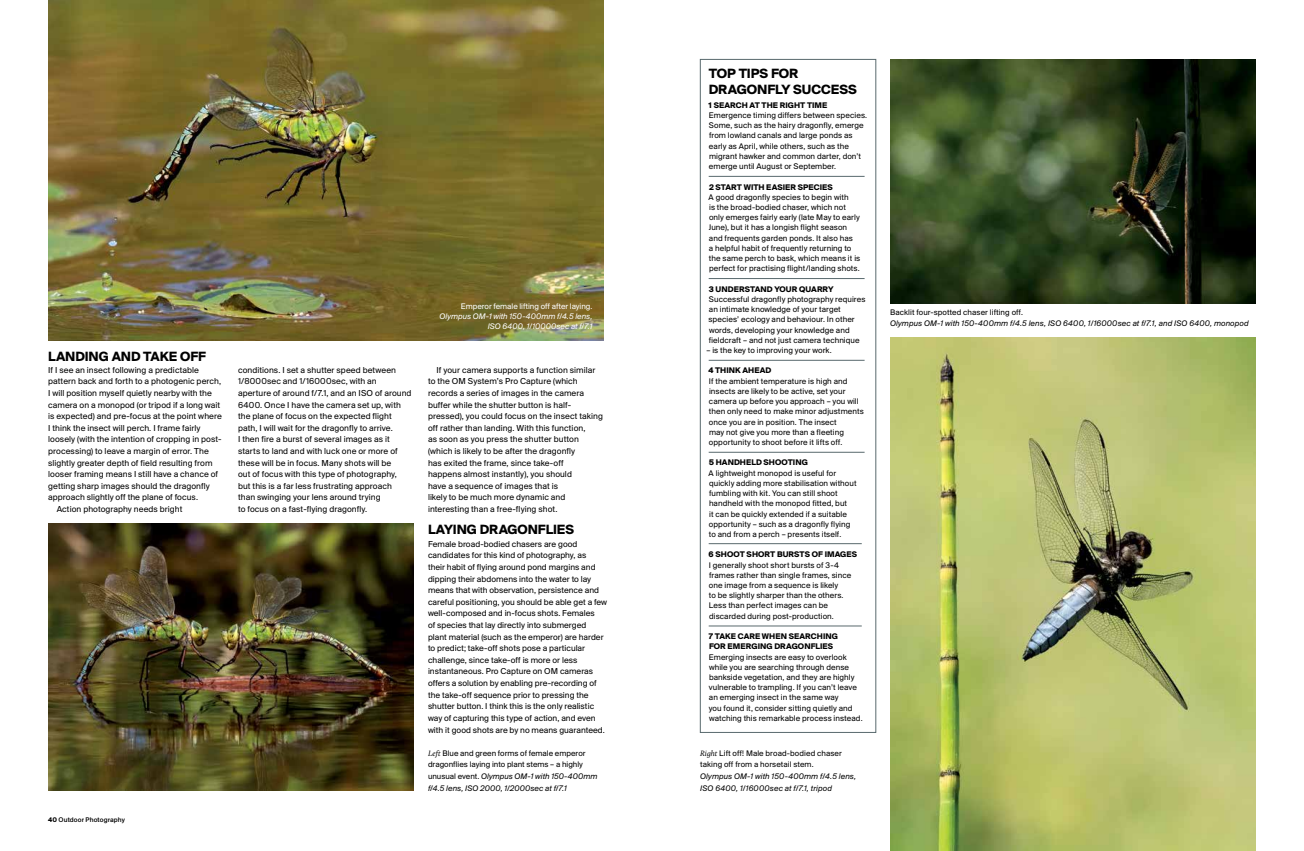
<style>
.page{position:relative;width:1304px;height:851px;background:#fff}
.page>*{position:absolute;margin:0;border:0;box-sizing:border-box;transform-origin:0 0}
.t1{font:700 14px/16px "Suisse BP Intl";letter-spacing:-.005em;color:#000}
.t2{font:9px/11.6px "Suisse BP Intl";letter-spacing:.005em;color:#000}
.t3{font:8.9px/11.6px "Suisse BP Intl";color:#000}
.t4{font:8.5px/10.2px "Suisse BP Intl";letter-spacing:.01em;color:#000}
.t5{font:700 8.5px/10.2px "Suisse BP Intl";letter-spacing:.005em;color:#000}
.t6{font:8.4px/11.6px "Suisse BP Intl";letter-spacing:.005em;color:#000}
.t7{font:italic 8.4px/11.6px "Suisse BP Intl";letter-spacing:.01em;color:#000}
.t8{font:italic 8.4px/10.1px "Suisse BP Intl";color:#fff;text-align:right}
.t9{font:8.4px "Suisse BP Intl";color:#fff}
.t10{font:500 7px "Suisse BP Intl";letter-spacing:.015em;color:#000}
.s1{font-weight:700}
.s2{font-family:"Calluna";font-style:italic;font-size:8px}
.s3{font-style:italic}
</style>
<div class="page">
<img style="left:890px;top:338px;width:366px;height:512px">
<div style="left:700px;top:59px;width:176px;height:673px;border:1px solid #58696d"></div>
<hr style="left:709px;top:176px;width:156px;height:1px;background:#58696d">
<hr style="left:709px;top:278px;width:156px;height:1px;background:#58696d">
<hr style="left:709px;top:360px;width:156px;height:1px;background:#58696d">
<hr style="left:709px;top:452px;width:156px;height:1px;background:#58696d">
<hr style="left:709px;top:543px;width:153px;height:1px;background:#58696d">
<hr style="left:709px;top:625px;width:153px;height:1px;background:#58696d">
<img style="left:48px;top:524px;width:366px;height:266px">
<img style="left:48px;top:0;width:556px;height:340px">
<img style="left:890px;top:59px;width:366px;height:244px">
<h1 class="t1" style="left:48px;top:348px;width:159px">LANDING AND TAKE OFF</h1>
<p class="t2" style="left:48px;top:363px;width:152px">If I see an insect following a predictable</p>
<p class="t2" style="left:48px;top:375px;width:174px">pattern back and forth to a photogenic perch,</p>
<p class="t2" style="left:48px;top:387px;width:165px">I will position myself quietly nearby with the</p>
<p class="t2" style="left:48px;top:398px;width:174px">camera on a monopod (or tripod if a long wait</p>
<p class="t2" style="left:48px;top:410px;width:175px">is expected) and pre-focus at the point where</p>
<p class="t2" style="left:48px;top:421px;width:154px">I think the insect will perch. I frame fairly</p>
<p class="t2" style="left:48px;top:433px;width:175px">loosely (with the intention of cropping in post-</p>
<p class="t2" style="left:48px;top:445px;width:162px">processing) to leave a margin of error. The</p>
<p class="t2" style="left:48px;top:456px;width:166px">slightly greater depth of field resulting from</p>
<p class="t2" style="left:48px;top:468px;width:171px">looser framing means I still have a chance of</p>
<p class="t2" style="left:48px;top:479px;width:163px">getting sharp images should the dragonfly</p>
<p class="t2" style="left:48px;top:491px;width:151px">approach slightly off the plane of focus.</p>
<p class="t2" style="left:57px;top:503px;width:127px">Action photography needs bright</p>
<p class="t10" style="left:48px;top:815px;width:78px"><span class="s1">40</span> Outdoor Photography</p>
<p class="t9" style="left:461px;top:301px;width:133px">Emperor female lifting off after laying.</p>
<p class="t8" style="left:440px;top:311px;width:154px">Olympus OM-1 with 150-400mm f/4.5 lens,<br>ISO 6400, 1/10000sec at f/7.1</p>
<p class="t2" style="left:238px;top:363px;width:175px">conditions. I set a shutter speed between 1/8000sec and 1/16000sec, with an aperture of around f/7.1, and an ISO of around 6400. Once I have the camera set up, with the plane of focus on the expected flight path, I will wait for the dragonfly to arrive.<br>I then fire a burst of several images as it starts to land and with luck one or more of these will be in focus. Many shots will be<br>out of focus with this type of photography, but this is a far less frustrating approach<br>than swinging your lens around trying<br>to focus on a fast-flying dragonfly.</p>
<p class="t2" style="left:428px;top:364px;width:176px;text-indent:9px">If your camera supports a function similar to the OM System’s Pro Capture (which records a series of images in the camera buffer while the shutter button is half&shy;pressed), you could focus on the insect taking off rather than landing. With this function,<br>as soon as you press the shutter button (which is likely to be after the dragonfly<br>has exited the frame, since take-off<br>happens almost instantly), you should<br>have a sequence of images that is<br>likely to be much more dynamic and interesting than a free-flying shot.</p>
<h1 class="t1" style="left:428px;top:521px;width:147px">LAYING DRAGONFLIES</h1>
<p class="t3" style="left:428px;top:538px;width:181px">Female broad-bodied chasers are good candidates for this kind of photography, as<br>their habit of flying around pond margins and dipping their abdomens into the water to lay means that with observation, persistence and careful positioning, you should be able get a few well-composed and in-focus shots. Females<br>of species that lay directly into submerged plant material (such as the emperor) are harder to predict; take-off shots pose a particular challenge, since take-off is more or less instantaneous. Pro Capture on OM cameras offers a solution by enabling pre-recording of the take-off sequence prior to pressing the shutter button. I think this is the only realistic way of capturing this type of action, and even with it good shots are by no means guaranteed.</p>
<p class="t6" style="left:428px;top:746px;width:171px"><span class="s2">Left</span> Blue and green forms of female emperor dragonflies laying into plant stems – a highly unusual event. <span class="s3">Olympus OM-1 with 150-400mm f/4.5 lens, ISO 2000, 1/2000sec at f/7.1</span></p>
<h1 class="t1" style="left:709px;top:65px;width:150px">TOP TIPS FOR<br>DRAGONFLY SUCCESS</h1>
<p class="t5" style="left:709px;top:100px;width:120px">1 SEARCH AT THE RIGHT TIME</p>
<p class="t4" style="left:709px;top:110px;width:160px">Emergence timing differs between species.<br>Some, such as the hairy dragonfly, emerge from lowland canals and large ponds as early as April, while others, such as the migrant hawker and common darter, don’t emerge until August or September.</p>
<p class="t5" style="left:709px;top:181px;width:125px">2 START WITH EASIER SPECIES</p>
<p class="t4" style="left:709px;top:192px;width:153px">A good dragonfly species to begin with<br>is the broad-bodied chaser, which not only emerges fairly early (late May to early June), but it has a longish flight season and frequents garden ponds. It also has<br>a helpful habit of frequently returning to the same perch to bask, which means it is perfect for practising flight/landing shots.</p>
<p class="t5" style="left:709px;top:283px;width:126px">3 UNDERSTAND YOUR QUARRY</p>
<p class="t4" style="left:709px;top:294px;width:158px">Successful dragonfly photography requires an intimate knowledge of your target species’ ecology and behaviour. In other words, developing your knowledge and fieldcraft – and not just camera technique</p>
<p class="t4" style="left:706px;top:345px;width:127px">– is the key to improving your work.</p>
<p class="t5" style="left:708px;top:365px;width:64px">4 THINK AHEAD</p>
<p class="t4" style="left:709px;top:375px;width:156px">If the ambient temperature is high and insects are likely to be active, set your camera up before you approach – you will then only need to make minor adjustments once you are in position. The insect<br>may not give you more than a fleeting opportunity to shoot before it lifts off.</p>
<p class="t5" style="left:709px;top:457px;width:101px">5 HANDHELD SHOOTING</p>
<p class="t4" style="left:709px;top:467px;width:150px">A lightweight monopod is useful for quickly adding more stabilisation without fumbling with kit. You can still shoot handheld with the monopod fitted, but<br>it can be quickly extended if a suitable opportunity – such as a dragonfly flying to and from a perch – presents itself.</p>
<p class="t5" style="left:709px;top:549px;width:150px">6 SHOOT SHORT BURSTS OF IMAGES</p>
<p class="t4" style="left:709px;top:559px;width:144px">I generally shoot short bursts of 3-4 frames rather than single frames, since one image from a sequence is likely<br>to be slightly sharper than the others.<br>Less than perfect images can be discarded during post-production.</p>
<p class="t5" style="left:709px;top:631px;width:130px">7 TAKE CARE WHEN SEARCHING<br>FOR EMERGING DRAGONFLIES</p>
<p class="t4" style="left:709px;top:651px;width:155px">Emerging insects are easy to overlook while you are searching through dense bankside vegetation, and they are highly vulnerable to trampling. If you can’t leave an emerging insect in the same way<br>you found it, consider sitting quietly and watching this remarkable process instead.</p>
<p class="t6" style="left:700px;top:746px;width:143px"><span class="s2">Right</span> Lift off! Male broad-bodied chaser taking off from a horsetail stem.</p>
<p class="t7" style="left:700px;top:770px;width:158px">Olympus OM-1 with 150-400mm f/4.5 lens,<br>ISO 6400, 1/16000sec at f/7.1, tripod</p>
<p class="t6" style="left:890px;top:306px;width:134px">Backlit four-spotted chaser lifting off.</p>
<p class="t7" style="left:890px;top:317px;width:360px">Olympus OM-1 with 150-400mm f/4.5 lens, ISO 6400, 1/16000sec at f/7.1, and ISO 6400, monopod</p>
</div>
